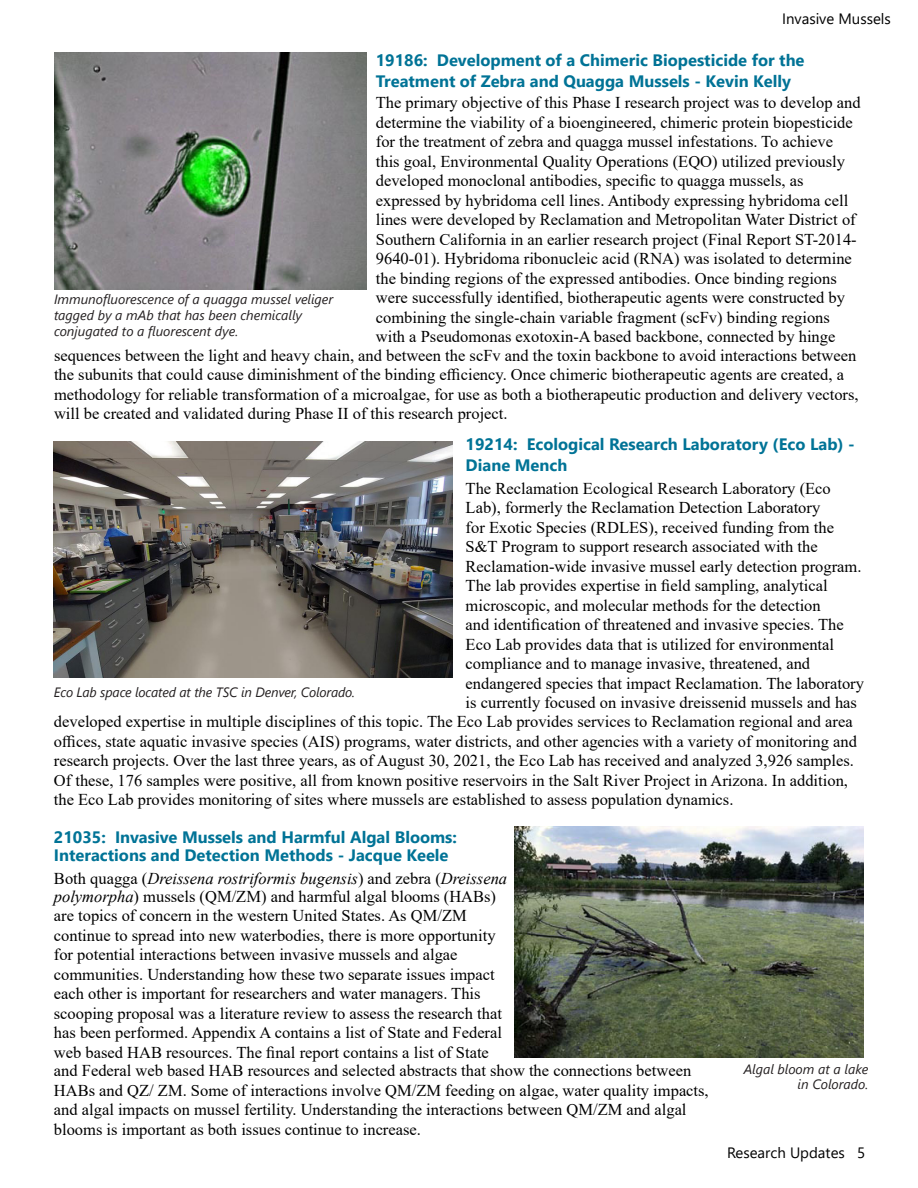
<style>
.page{position:relative;width:918px;height:1188px;background:#fff}
.page>*{position:absolute;margin:0;border:0;box-sizing:border-box;transform-origin:0 0}
.t1{font:16.5px/19.5px "Times New Roman";color:#000}
.t2{font:700 16.5px/21px "Segoe UI";color:#007396}
.t3{font:italic 16.5px "Times New Roman";color:#000}
.t4{font:15px "Segoe UI";color:#000}
.t5{font:italic 13.5px/16.2px "Segoe UI";color:#231f20;text-align:right}
.s1{font-family:"Times New Roman";font-weight:400;color:#000}
.s2{font-style:normal}
.s3{font-style:italic}
</style>
<div class="page">
<img style="left:54px;top:53px;width:313px;height:236px">
<img style="left:54px;top:442px;width:398px;height:236px">
<img style="left:515px;top:827px;width:349px;height:230px">
<p class="t5" style="left:54px;top:289px;width:281px;text-align:left">Immunofluorescence of a quagga mussel veliger tagged by a mAb that has been chemically conjugated to a fluorescent dye.</p>
<p class="t4" style="left:782px;top:4px;width:110px">Invasive Mussels</p>
<p class="t2" style="left:376px;top:48px;width:486px">19186: Development of a Chimeric Biopesticide for the<br>Treatment of Zebra and Quagga Mussels - Kevin Kelly<br><span class="s1">The primary objective of this Phase I research project was to develop and</span></p>
<p class="t1" style="left:376px;top:112px;width:482px">determine the viability of a bioengineered, chimeric protein biopesticide for the treatment of zebra and quagga mussel infestations. To achieve this goal, Environmental Quality Operations (EQO) utilized previously developed monoclonal antibodies, specific to quagga mussels, as expressed by hybridoma cell lines. Antibody expressing hybridoma cell lines were developed by Reclamation and Metropolitan Water District of Southern California in an earlier research project (Final Report ST-2014- 9640-01). Hybridoma ribonucleic acid (RNA) was isolated to determine the binding regions of the expressed antibodies. Once binding regions were successfully identified, biotherapeutic agents were constructed by combining the single-chain variable fragment (scFv) binding regions with a Pseudomonas exotoxin-A based backbone, connected by hinge</p>
<p class="t1" style="left:54px;top:345px;width:806px">sequences between the light and heavy chain, and between the scFv and the toxin backbone to avoid interactions between the subunits that could cause diminishment of the binding efficiency. Once chimeric biotherapeutic agents are created, a methodology for reliable transformation of a microalgae, for use as both a biotherapeutic production and delivery vectors, will be created and validated during Phase II of this research project.</p>
<p class="t5" style="left:54px;top:682px;width:303px">Eco Lab space located at the TSC in Denver, Colorado.</p>
<p class="t2" style="left:466px;top:432px;width:391px">19214: Ecological Research Laboratory (Eco Lab) -<br>Diane Mench</p>
<p class="t1" style="left:466px;top:478px;width:400px">The Reclamation Ecological Research Laboratory (Eco Lab), formerly the Reclamation Detection Laboratory<br>for Exotic Species (RDLES), received funding from the S&amp;T Program to support research associated with the Reclamation-wide invasive mussel early detection program.<br>The lab provides expertise in field sampling, analytical microscopic, and molecular methods for the detection<br>and identification of threatened and invasive species. The Eco Lab provides data that is utilized for environmental compliance and to manage invasive, threatened, and endangered species that impact Reclamation. The laboratory is currently focused on invasive dreissenid mussels and has</p>
<p class="t1" style="left:54px;top:711px;width:805px">developed expertise in multiple disciplines of this topic. The Eco Lab provides services to Reclamation regional and area offices, state aquatic invasive species (AIS) programs, water districts, and other agencies with a variety of monitoring and research projects. Over the last three years, as of August 30, 2021, the Eco Lab has received and analyzed 3,926 samples.<br>Of these, 176 samples were positive, all from known positive reservoirs in the Salt River Project in Arizona. In addition, the Eco Lab provides monitoring of sites where mussels are established to assess population dynamics.</p>
<p class="t2" style="left:54px;top:827px;width:405px;line-height:18px">21035: Invasive Mussels and Harmful Algal Blooms:<br>Interactions and Detection Methods - Jacque Keele</p>
<p class="t3" style="left:54px;top:867px;width:455px"><span class="s2">Both quagga (</span>Dreissena rostriformis bugensis<span class="s2">) and zebra (</span>Dreissena</p>
<p class="t1" style="left:54px;top:886px;width:656px"><span class="s3">polymorpha</span>) mussels (QM/ZM) and harmful algal blooms (HABs)<br>are topics of concern in the western United States. As QM/ZM<br>continue to spread into new waterbodies, there is more opportunity<br>for potential interactions between invasive mussels and algae<br>communities. Understanding how these two separate issues impact<br>each other is important for researchers and water managers. This<br>scooping proposal was a literature review to assess the research that<br>has been performed. Appendix A contains a list of State and Federal<br>web based HAB resources. The final report contains a list of State<br>and Federal web based HAB resources and selected abstracts that show the connections between HABs and QZ/ ZM. Some of interactions involve QM/ZM feeding on algae, water quality impacts, and algal impacts on mussel fertility. Understanding the interactions between QM/ZM and algal blooms is important as both issues continue to increase.</p>
<p class="t5" style="left:744px;top:1060px;width:126px;line-height:15px">Algal bloom at a lake in Colorado.</p>
<p class="t4" style="left:727px;top:1139px;width:140px">Research Updates 5</p>
</div>
